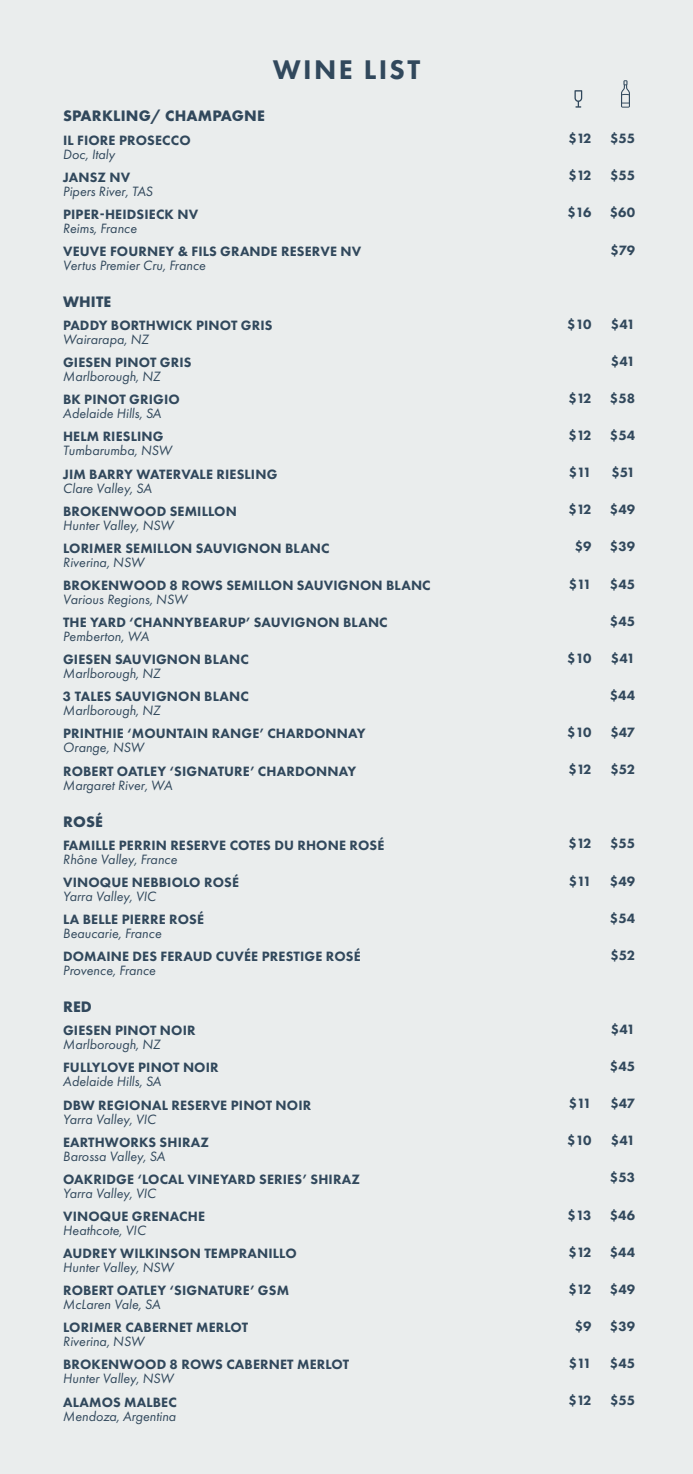
<style>
.page{position:relative;width:693px;height:1474px;background:#fff}
.page>*{position:absolute;margin:0;border:0;box-sizing:border-box;transform-origin:0 0}
.t1{font:800 28px "Futura PT";letter-spacing:.085em;color:#31485c}
.t2{font:700 15.75px "Futura PT";letter-spacing:.01em;color:#31485c}
.t3{font:800 14px "Futura PT";letter-spacing:.01em;color:#31485c}
.t4{font:italic 14px "Futura PT";color:#31485c}
</style>
<div class="page">
<div style="left:0;top:0;width:693px;height:1473px;background:#eaeded"></div>
<svg style="left:575px;top:90px;width:7px;height:18px"></svg>
<svg style="left:621px;top:80px;width:9px;height:28px"></svg>
<h1 class="t1" style="left:273px;top:52px;width:149px">WINE LIST</h1>
<p class="t2" style="left:63px;top:106px;width:203px">SPARKLING/ CHAMPAGNE</p>
<p class="t3" style="left:63px;top:131px;width:129px">IL FIORE PROSECCO</p>
<p class="t4" style="left:63px;top:145px;width:53px">Doc, Italy</p>
<p class="t3" style="left:63px;top:168px;width:69px">JANSZ NV</p>
<p class="t4" style="left:63px;top:183px;width:91px">Pipers River, TAS</p>
<p class="t3" style="left:63px;top:205px;width:137px">PIPER-HEIDSIECK NV</p>
<p class="t4" style="left:63px;top:220px;width:75px">Reims, France</p>
<p class="t3" style="left:63px;top:242px;width:300px">VEUVE FOURNEY &amp; FILS GRANDE RESERVE NV</p>
<p class="t4" style="left:63px;top:257px;width:144px">Vertus Premier Cru, France</p>
<p class="t2" style="left:63px;top:291px;width:50px">WHITE</p>
<p class="t3" style="left:63px;top:317px;width:211px">PADDY BORTHWICK PINOT GRIS</p>
<p class="t4" style="left:63px;top:331px;width:87px">Wairarapa, NZ</p>
<p class="t3" style="left:63px;top:354px;width:130px">GIESEN PINOT GRIS</p>
<p class="t4" style="left:63px;top:368px;width:99px">Marlborough, NZ</p>
<p class="t3" style="left:63px;top:391px;width:118px">BK PINOT GRIGIO</p>
<p class="t4" style="left:63px;top:405px;width:100px">Adelaide Hills, SA</p>
<p class="t3" style="left:63px;top:428px;width:102px">HELM RIESLING</p>
<p class="t4" style="left:63px;top:442px;width:110px">Tumbarumba, NSW</p>
<p class="t3" style="left:63px;top:465px;width:216px">JIM BARRY WATERVALE RIESLING</p>
<p class="t4" style="left:63px;top:479px;width:90px">Clare Valley, SA</p>
<p class="t3" style="left:63px;top:502px;width:175px">BROKENWOOD SEMILLON</p>
<p class="t4" style="left:63px;top:516px;width:112px">Hunter Valley, NSW</p>
<p class="t3" style="left:63px;top:539px;width:268px">LORIMER SEMILLON SAUVIGNON BLANC</p>
<p class="t4" style="left:63px;top:554px;width:83px">Riverina, NSW</p>
<p class="t3" style="left:63px;top:576px;width:369px">BROKENWOOD 8 ROWS SEMILLON SAUVIGNON BLANC</p>
<p class="t4" style="left:63px;top:591px;width:126px">Various Regions, NSW</p>
<p class="t3" style="left:63px;top:613px;width:326px">THE YARD ‘CHANNYBEARUP’ SAUVIGNON BLANC</p>
<p class="t4" style="left:63px;top:628px;width:88px">Pemberton, WA</p>
<p class="t3" style="left:63px;top:650px;width:187px">GIESEN SAUVIGNON BLANC</p>
<p class="t4" style="left:63px;top:665px;width:99px">Marlborough, NZ</p>
<p class="t3" style="left:63px;top:688px;width:187px">3 TALES SAUVIGNON BLANC</p>
<p class="t4" style="left:63px;top:702px;width:99px">Marlborough, NZ</p>
<p class="t3" style="left:63px;top:725px;width:304px">PRINTHIE ‘MOUNTAIN RANGE’ CHARDONNAY</p>
<p class="t4" style="left:63px;top:739px;width:82px">Orange, NSW</p>
<p class="t3" style="left:63px;top:762px;width:295px">ROBERT OATLEY ‘SIGNATURE’ CHARDONNAY</p>
<p class="t4" style="left:63px;top:776px;width:111px">Margaret River, WA</p>
<p class="t2" style="left:63px;top:811px;width:41px">ROSÉ</p>
<p class="t3" style="left:63px;top:836px;width:323px">FAMILLE PERRIN RESERVE COTES DU RHONE ROSÉ</p>
<p class="t4" style="left:63px;top:850px;width:116px">Rhône Valley, France</p>
<p class="t3" style="left:63px;top:873px;width:177px">VINOQUE NEBBIOLO ROSÉ</p>
<p class="t4" style="left:63px;top:887px;width:95px">Yarra Valley, VIC</p>
<p class="t3" style="left:63px;top:910px;width:143px">LA BELLE PIERRE ROSÉ</p>
<p class="t4" style="left:63px;top:925px;width:100px">Beaucarie, France</p>
<p class="t3" style="left:63px;top:947px;width:299px">DOMAINE DES FERAUD CUVÉE PRESTIGE ROSÉ</p>
<p class="t4" style="left:63px;top:962px;width:94px">Provence, France</p>
<p class="t2" style="left:63px;top:996px;width:30px">RED</p>
<p class="t3" style="left:63px;top:1021px;width:134px">GIESEN PINOT NOIR</p>
<p class="t4" style="left:63px;top:1036px;width:99px">Marlborough, NZ</p>
<p class="t3" style="left:63px;top:1059px;width:157px">FULLYLOVE PINOT NOIR</p>
<p class="t4" style="left:63px;top:1073px;width:100px">Adelaide Hills, SA</p>
<p class="t3" style="left:63px;top:1096px;width:250px">DBW REGIONAL RESERVE PINOT NOIR</p>
<p class="t4" style="left:63px;top:1110px;width:95px">Yarra Valley, VIC</p>
<p class="t3" style="left:63px;top:1133px;width:148px">EARTHWORKS SHIRAZ</p>
<p class="t4" style="left:63px;top:1147px;width:104px">Barossa Valley, SA</p>
<p class="t3" style="left:63px;top:1170px;width:298px">OAKRIDGE ‘LOCAL VINEYARD SERIES’ SHIRAZ</p>
<p class="t4" style="left:63px;top:1184px;width:95px">Yarra Valley, VIC</p>
<p class="t3" style="left:63px;top:1207px;width:144px">VINOQUE GRENACHE</p>
<p class="t4" style="left:63px;top:1221px;width:84px">Heathcote, VIC</p>
<p class="t3" style="left:63px;top:1244px;width:235px">AUDREY WILKINSON TEMPRANILLO</p>
<p class="t4" style="left:63px;top:1258px;width:112px">Hunter Valley, NSW</p>
<p class="t3" style="left:63px;top:1281px;width:228px">ROBERT OATLEY ‘SIGNATURE’ GSM</p>
<p class="t4" style="left:63px;top:1296px;width:99px">McLaren Vale, SA</p>
<p class="t3" style="left:63px;top:1318px;width:187px">LORIMER CABERNET MERLOT</p>
<p class="t4" style="left:63px;top:1333px;width:83px">Riverina, NSW</p>
<p class="t3" style="left:63px;top:1355px;width:288px">BROKENWOOD 8 ROWS CABERNET MERLOT</p>
<p class="t4" style="left:63px;top:1370px;width:112px">Hunter Valley, NSW</p>
<p class="t3" style="left:63px;top:1392px;width:115px">ALAMOS MALBEC</p>
<p class="t4" style="left:63px;top:1407px;width:114px">Mendoza, Argentina</p>
<p class="t3" style="left:568px;top:130px;width:25px">$12</p>
<p class="t3" style="left:568px;top:167px;width:25px">$12</p>
<p class="t3" style="left:567px;top:204px;width:26px">$16</p>
<p class="t3" style="left:610px;top:130px;width:26px">$55</p>
<p class="t3" style="left:610px;top:167px;width:26px">$55</p>
<p class="t3" style="left:610px;top:204px;width:27px">$60</p>
<p class="t3" style="left:610px;top:241px;width:26px">$79</p>
<p class="t3" style="left:567px;top:315px;width:26px">$10</p>
<p class="t3" style="left:568px;top:389px;width:25px">$12</p>
<p class="t3" style="left:568px;top:426px;width:25px">$12</p>
<p class="t3" style="left:569px;top:464px;width:24px">$11</p>
<p class="t3" style="left:568px;top:501px;width:25px">$12</p>
<p class="t3" style="left:575px;top:538px;width:18px">$9</p>
<p class="t3" style="left:569px;top:575px;width:24px">$11</p>
<p class="t3" style="left:567px;top:649px;width:26px">$10</p>
<p class="t3" style="left:567px;top:723px;width:26px">$10</p>
<p class="t3" style="left:568px;top:760px;width:25px">$12</p>
<p class="t3" style="left:611px;top:315px;width:26px">$41</p>
<p class="t3" style="left:611px;top:352px;width:26px">$41</p>
<p class="t3" style="left:610px;top:389px;width:27px">$58</p>
<p class="t3" style="left:610px;top:426px;width:27px">$54</p>
<p class="t3" style="left:611px;top:464px;width:25px">$51</p>
<p class="t3" style="left:610px;top:501px;width:27px">$49</p>
<p class="t3" style="left:610px;top:538px;width:27px">$39</p>
<p class="t3" style="left:610px;top:575px;width:27px">$45</p>
<p class="t3" style="left:610px;top:612px;width:27px">$45</p>
<p class="t3" style="left:611px;top:649px;width:26px">$41</p>
<p class="t3" style="left:610px;top:686px;width:27px">$44</p>
<p class="t3" style="left:611px;top:723px;width:26px">$47</p>
<p class="t3" style="left:610px;top:760px;width:26px">$52</p>
<p class="t3" style="left:568px;top:835px;width:25px">$12</p>
<p class="t3" style="left:569px;top:872px;width:24px">$11</p>
<p class="t3" style="left:610px;top:835px;width:26px">$55</p>
<p class="t3" style="left:610px;top:872px;width:27px">$49</p>
<p class="t3" style="left:610px;top:909px;width:27px">$54</p>
<p class="t3" style="left:610px;top:946px;width:26px">$52</p>
<p class="t3" style="left:569px;top:1094px;width:24px">$11</p>
<p class="t3" style="left:567px;top:1131px;width:26px">$10</p>
<p class="t3" style="left:568px;top:1206px;width:25px">$13</p>
<p class="t3" style="left:568px;top:1243px;width:25px">$12</p>
<p class="t3" style="left:568px;top:1280px;width:25px">$12</p>
<p class="t3" style="left:575px;top:1317px;width:18px">$9</p>
<p class="t3" style="left:569px;top:1354px;width:24px">$11</p>
<p class="t3" style="left:568px;top:1391px;width:25px">$12</p>
<p class="t3" style="left:611px;top:1020px;width:26px">$41</p>
<p class="t3" style="left:610px;top:1057px;width:27px">$45</p>
<p class="t3" style="left:611px;top:1094px;width:26px">$47</p>
<p class="t3" style="left:611px;top:1131px;width:26px">$41</p>
<p class="t3" style="left:610px;top:1168px;width:27px">$53</p>
<p class="t3" style="left:610px;top:1206px;width:27px">$46</p>
<p class="t3" style="left:610px;top:1243px;width:27px">$44</p>
<p class="t3" style="left:610px;top:1280px;width:27px">$49</p>
<p class="t3" style="left:610px;top:1317px;width:27px">$39</p>
<p class="t3" style="left:610px;top:1354px;width:27px">$45</p>
<p class="t3" style="left:610px;top:1391px;width:26px">$55</p>
</div>
